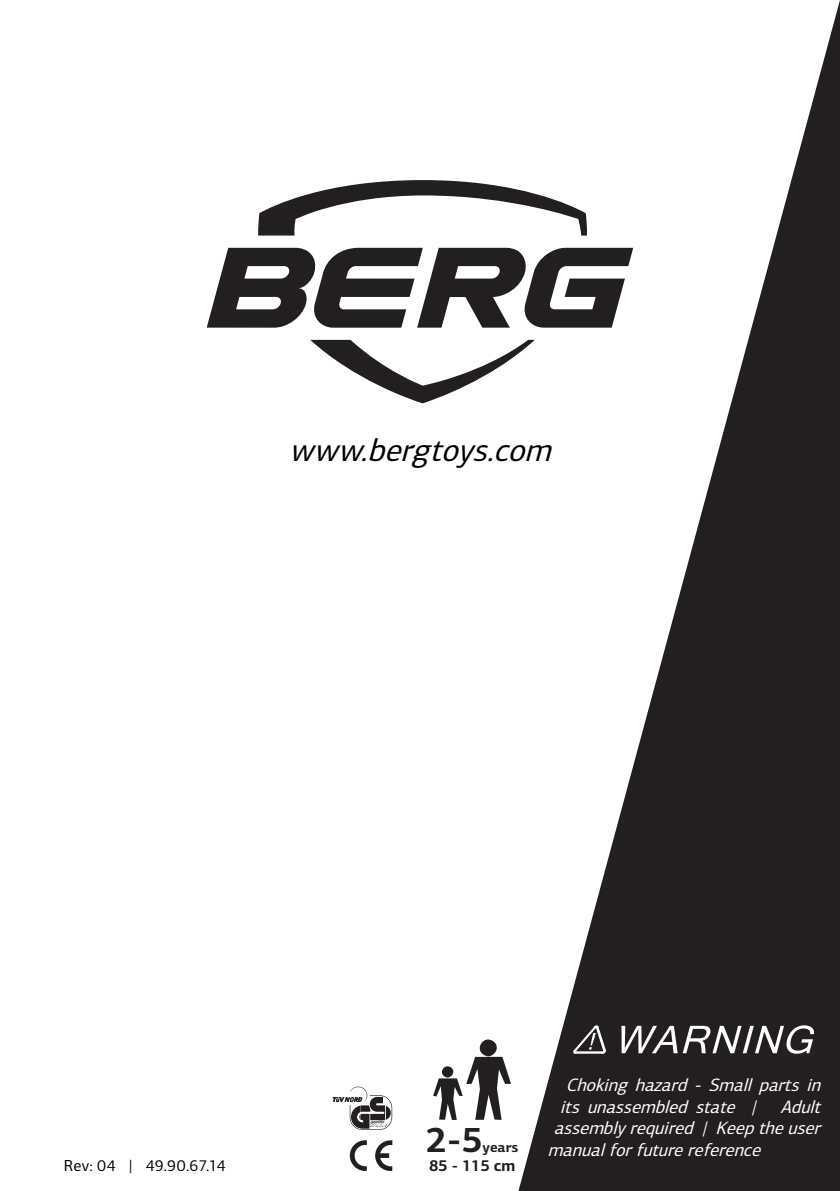
<style>
.page{position:relative;width:840px;height:1191px;background:#fff}
.page>*{position:absolute;margin:0;border:0;box-sizing:border-box;transform-origin:0 0}
.Base_Text{font:700 36px "PF Centro Sans Pro";color:#231f20}
.t1{font:italic 32px "PF Centro Sans Pro";color:#000}
.Base_Text-2{font:italic 18px "PF Centro Sans Pro";color:#fff}
.t2{font:16px "PF Centro Sans Pro";letter-spacing:.015em;color:#000}
.Base_Text-3{font:700 16px "PF Centro Sans Pro";letter-spacing:-.02em;color:#231f20}
.Base_Text-4{font:700 14px "PF Centro Sans Pro";color:#231f20}
</style>
<div class="page">
<svg style="left:518px;top:4px;width:321px;height:1187px;fill:#231f20"></svg>
<svg style="left:621px;top:1025px;width:192px;height:28px"></svg>
<svg style="left:572px;top:1025px;width:33px;height:28px"></svg>
<svg style="left:258px;top:180px;width:328px;height:55px"></svg>
<svg style="left:310px;top:340px;width:224px;height:63px"></svg>
<svg style="left:206px;top:248px;width:427px;height:80px"></svg>
<svg style="left:375px;top:1140px;width:17px;height:31px"></svg>
<svg style="left:349px;top:1140px;width:17px;height:31px"></svg>
<svg style="left:332px;top:1086px;width:60px;height:44px"></svg>
<svg style="left:433px;top:1039px;width:78px;height:81px"></svg>
<p class="t1" style="left:289px;top:430px;width:272px">www.bergtoys.com</p>
<p class="Base_Text" style="left:425px;top:1117px;width:58px">2-5</p>
<p class="Base_Text-4" style="left:482px;top:1138px;width:37px">years</p>
<p class="t2" style="left:64px;top:1156px;width:163px">Rev: 04 | 49.90.67.14</p>
<p class="Base_Text-3" style="left:429px;top:1155px;width:87px">85 - 115 cm</p>
<p class="Base_Text-2" style="left:565px;top:1074px;width:261px">Choking hazard - Small parts in</p>
<p class="Base_Text-2" style="left:559px;top:1095px;width:267px">its unassembled state | Adult</p>
<p class="Base_Text-2" style="left:553px;top:1117px;width:273px">assemblyrequired | Keeptheuser</p>
<p class="Base_Text-2" style="left:547px;top:1138px;width:220px">manualforfuturereference</p>
</div>
